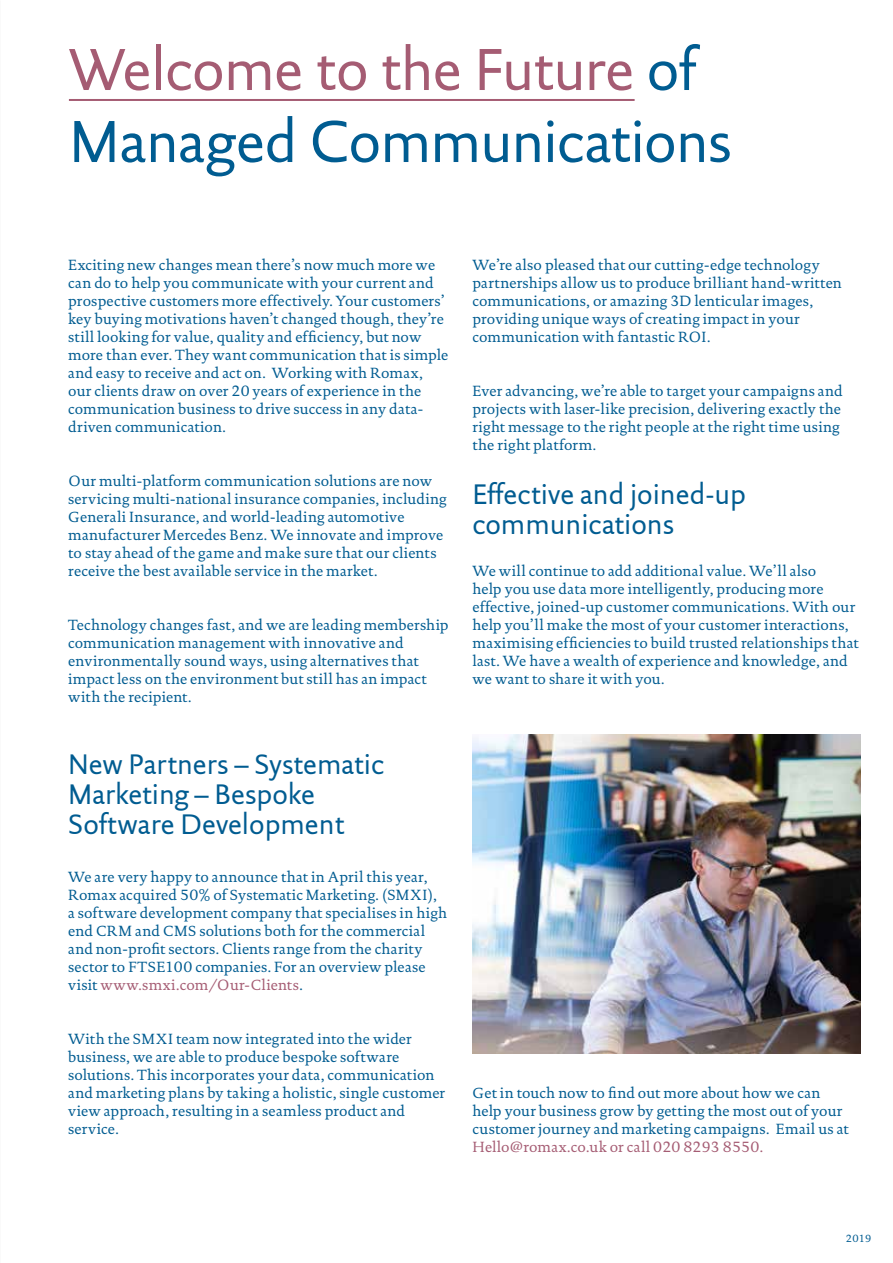
<style>
.page{position:relative;width:893px;height:1263px;background:#fff}
.page>*{position:absolute;margin:0;border:0;box-sizing:border-box;transform-origin:0 0}
.t1{font:60px/72px "DTL Documenta Sans TOT";letter-spacing:-.015em;color:#005c91}
.t2{font:28.5px/30px "DTL Documenta Sans TOT";color:#005c91}
.t3{font:15px/18px "DTL Documenta TOT";letter-spacing:.015em;color:#005c91}
.t4{font:15px "DTL Documenta TOT";letter-spacing:.015em;color:#a55c73}
.t5{font:10.5px "DTL Documenta TOT";color:#005c91}
.s1{color:#a55c73}
</style>
<div class="page">
<img style="left:472px;top:734px;width:388px;height:319px">
<hr style="left:69px;top:99px;width:566px;height:2px;background:#a55c73">
<h1 class="t1" style="left:69px;top:33px;width:664px"><span class="s1">Welcome to the Future</span> of<br>Managed Communications</h1>
<p class="t3" style="left:68px;top:256px;width:382px">Exciting new changes mean there’s now much more we can do to help you communicate with your current and prospective customers more effectively. Your customers’ key buying motivations haven’t changed though, they’re still looking for value, quality and efficiency, but now more than ever. They want communication that is simple and easy to receive and act on. Working with Romax, our clients draw on over 20 years of experience in the communication business to drive success in any data&shy;driven communication.</p>
<p class="t3" style="left:68px;top:472px;width:380px">Our multi-platform communication solutions are now servicing multi-national insurance companies, including Generali Insurance, and world-leading automotive manufacturer Mercedes Benz. We innovate and improve to stay ahead of the game and make sure that our clients receive the best available service in the market.</p>
<p class="t3" style="left:68px;top:616px;width:382px">Technology changes fast, and we are leading membership communication management with innovative and environmentally sound ways, using alternatives that impact less on the environment but still has an impact with the recipient.</p>
<h2 class="t2" style="left:68px;top:749px;width:318px">New Partners – Systematic<br>Marketing – Bespoke<br>Software Development</h2>
<p class="t3" style="left:68px;top:868px;width:381px">We are very happy to announce that in April this year, Romax acquired 50% of Systematic Marketing. (SMXI), a software development company that specialises in high end CRM and CMS solutions both for the commercial and non-profit sectors. Clients range from the charity sector to FTSE100 companies. For an overview please visit <span class="s1">www.smxi.com/Our-Clients</span>.</p>
<p class="t3" style="left:68px;top:1030px;width:378px">With the SMXI team now integrated into the wider business, we are able to produce bespoke software solutions. This incorporates your data, communication and marketing plans by taking a holistic, single customer view approach, resulting in a seamless product and service.</p>
<p class="t3" style="left:472px;top:256px;width:371px">We’re also pleased that our cutting-edge technology partnerships allow us to produce brilliant hand-written communications, or amazing 3D lenticular images, providing unique ways of creating impact in your communication with fantastic ROI.</p>
<p class="t3" style="left:472px;top:382px;width:372px">Ever advancing, we’re able to target your campaigns and projects with laser-like precision, delivering exactly the right message to the right people at the right time using the right platform.</p>
<h2 class="t2" style="left:472px;top:479px;width:275px">Effective and joined-up communications</h2>
<p class="t3" style="left:472px;top:562px;width:388px">We will continue to add additional value. We’ll also<br>help you use data more intelligently, producing more effective, joined-up customer communications. With our help you’ll make the most of your customer interactions, maximising efficiencies to build trusted relationships that last. We have a wealth of experience and knowledge, and we want to share it with you.</p>
<p class="t3" style="left:472px;top:1084px;width:378px">Get in touch now to find out more about how we can help your business grow by getting the most out of your customer journey and marketing campaigns. Email us at</p>
<p class="t4" style="left:472px;top:1138px;width:292px">Hello@romax.co.uk or call 020 8293 8550.</p>
<p class="t5" style="left:846px;top:1232px;width:27px">2019</p>
</div>
